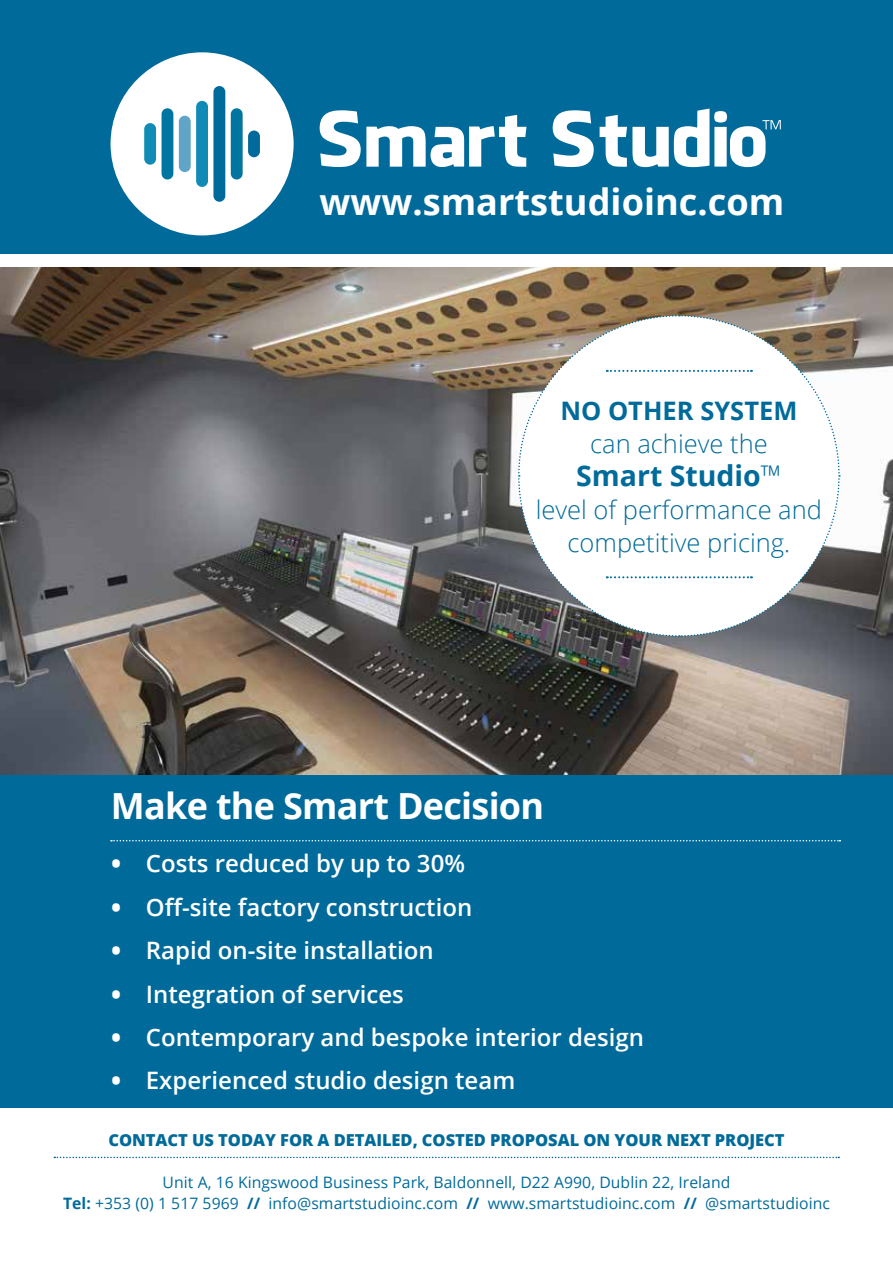
<style>
.page{position:relative;width:893px;height:1263px;background:#fff}
.page>*{position:absolute;margin:0;border:0;box-sizing:border-box;transform-origin:0 0}
.t1{font:700 36.15px "Open Sans";color:#fff}
.t2{font:700 36px "Open Sans";letter-spacing:-.02em;color:#fff}
.t3{font:700 28.5px "Open Sans";color:#006b9a}
.t4{font:300 25.5px/33px "Open Sans";color:#006b9a;text-align:center}
.t5{font:700 25.5px "Open Sans";color:#006b9a}
.t6{font:600 24px "Open Sans";color:#fff}
.t7{font:800 16.5px "Open Sans";letter-spacing:-.005em;color:#006b9a}
.t8{font:15.75px/21px "Open Sans";letter-spacing:.005em;color:#006b9a;text-align:center}
.s1{font-weight:300}
.s2{font-weight:800}
.s3{font-weight:700}
</style>
<div class="page">
<div style="left:0;top:0;width:893px;height:1108px;background:#006b9a"></div>
<div style="left:111px;top:52px;width:183px;height:183px;background:#fff;border-radius:50%"></div>
<div style="left:144px;top:123px;width:12px;height:42px;background:#0f8bb5;border-radius:6px"></div>
<div style="left:162px;top:108px;width:11px;height:71px;background:#0075a2;border-radius:6px"></div>
<div style="left:179px;top:116px;width:12px;height:56px;background:#60a4c7;border-radius:6px"></div>
<div style="left:196px;top:101px;width:12px;height:86px;background:#0f8bb5;border-radius:6px"></div>
<div style="left:213px;top:86px;width:12px;height:116px;background:#006b9a;border-radius:6px"></div>
<div style="left:231px;top:108px;width:12px;height:71px;background:#0075a2;border-radius:6px"></div>
<div style="left:248px;top:131px;width:12px;height:26px;background:#006b9a;border-radius:6px"></div>
<svg style="left:320px;top:110px;width:206px;height:57px"></svg>
<svg style="left:553px;top:110px;width:41px;height:57px"></svg>
<svg style="left:600px;top:109px;width:181px;height:58px"></svg>
<img style="left:0;top:267px;width:893px;height:508px">
<svg style="left:111px;top:840px;width:729px;height:1px"></svg>
<svg style="left:517px;top:314px;width:323px;height:323px;background:#e1e0de"></svg>
<svg style="left:54px;top:1157px;width:785px;height:1px"></svg>
<div style="left:0;top:254px;width:893px;height:13px;background:#fff"></div>
<h1 class="t1" style="left:320px;top:176px;width:466px">www.smartstudioinc.com</h1>
<p class="t5" style="left:560px;top:392px;width:239px">NO OTHER SYSTEM</p>
<p class="t4" style="left:590px;top:426px;width:179px">can achieve the</p>
<p class="t3" style="left:576px;top:455px;width:207px">Smart Studio<span class="s1">™</span></p>
<p class="t4" style="left:536px;top:492px;width:288px">level of performance and competitive pricing.</p>
<h2 class="t2" style="left:111px;top:781px;width:435px">Make the Smart Decision</h2>
<p class="t6" style="left:111px;top:847px;width:355px"><span class="s2">•</span> Costs reduced by up to 30%</p>
<p class="t6" style="left:111px;top:891px;width:362px"><span class="s2">•</span> Off-site factory construction</p>
<p class="t6" style="left:111px;top:934px;width:324px"><span class="s2">•</span> Rapid on-site installation</p>
<p class="t6" style="left:111px;top:977px;width:294px"><span class="s2">•</span> Integration of services</p>
<p class="t6" style="left:111px;top:1021px;width:534px"><span class="s2">•</span> Contemporary and bespoke interior design</p>
<p class="t6" style="left:111px;top:1064px;width:405px"><span class="s2">•</span> Experienced studio design team</p>
<p class="t7" style="left:108px;top:1127px;width:678px">CONTACT US TODAY FOR A DETAILED, COSTED PROPOSAL ON YOUR NEXT PROJECT</p>
<p class="t8" style="left:63px;top:1171px;width:768px">Unit A, 16 Kingswood Business Park, Baldonnell, D22 A990, Dublin 22, Ireland<br><span class="s3">Tel:</span> +353 (0) 1 517 5969 <span class="s3">//</span> info@smartstudioinc.com <span class="s3">//</span> www.smartstudioinc.com <span class="s3">//</span> @smartstudioinc</p>
</div>
